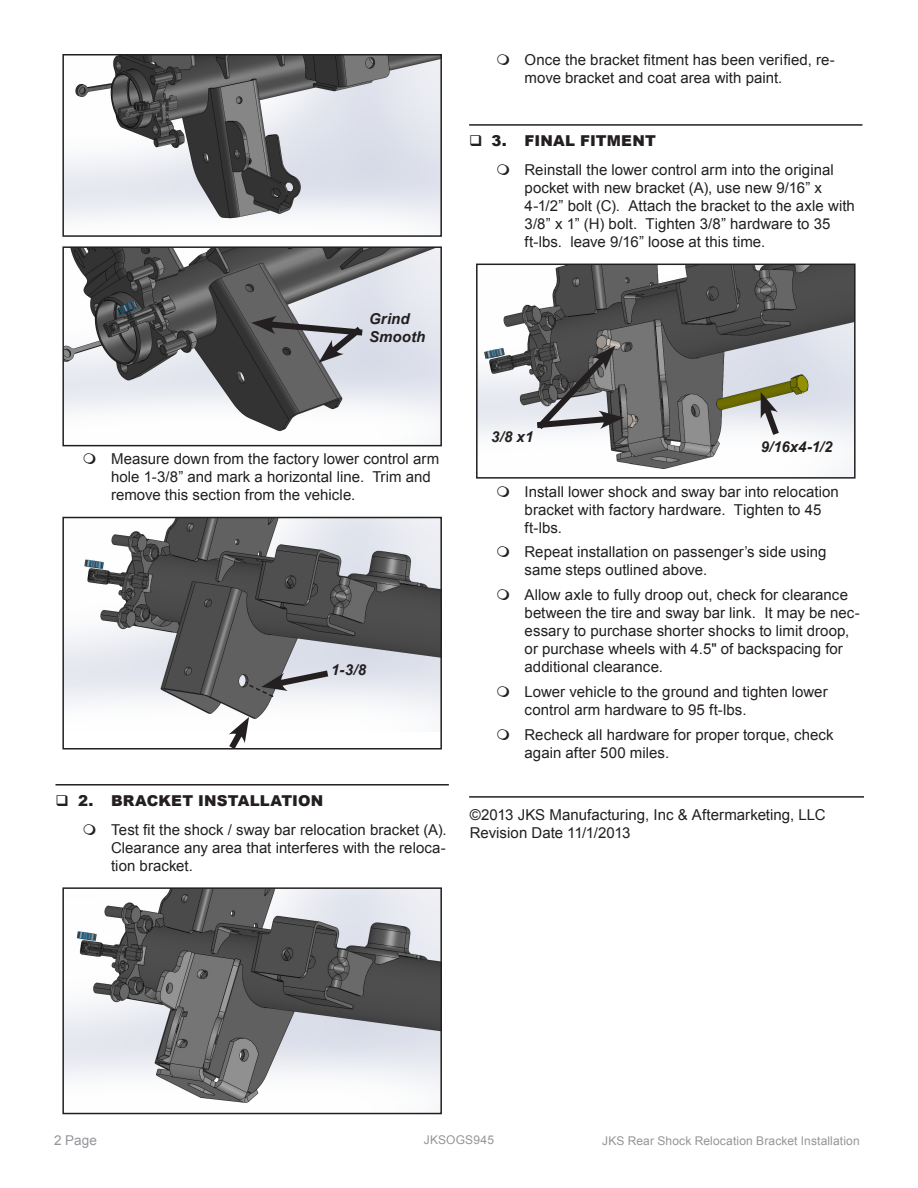
<style>
.page{position:relative;width:918px;height:1188px;background:#fff}
.page>*{position:absolute;margin:0;border:0;box-sizing:border-box;transform-origin:0 0}
.step__bullets{font:15px/18px "Arial";letter-spacing:.005em;color:#231f20}
.Step_Number{font:900 15px "Arial";letter-spacing:.01em;color:#231f20}
.t1{font:italic 700 15px/18px "Arial";letter-spacing:.005em;color:#231f20}
.t2{font:13.5px "Arial";color:#939598}
.t3{font:12px "Arial";letter-spacing:.015em;color:#939598}
</style>
<div class="page">
<hr style="left:56px;top:784px;width:393px;height:2px;background:#231f20">
<img style="left:65px;top:57px;width:374px;height:168px">
<div style="left:62px;top:54px;width:380px;height:183px;border:2px solid #231f20"></div>
<img style="left:65px;top:249px;width:374px;height:183px">
<div style="left:62px;top:246px;width:380px;height:200px;border:2px solid #231f20"></div>
<svg style="left:251px;top:316px;width:118px;height:47px;background:#838388"></svg>
<img style="left:65px;top:520px;width:374px;height:199px">
<div style="left:62px;top:517px;width:380px;height:233px;border:2px solid #231f20"></div>
<svg style="left:224px;top:717px;width:26px;height:33px"></svg>
<svg style="left:247px;top:666px;width:88px;height:33px;background:#9c9da1"></svg>
<img style="left:65px;top:890px;width:374px;height:213px">
<div style="left:62px;top:887px;width:380px;height:227px;border:2px solid #231f20"></div>
<hr style="left:469px;top:124px;width:393px;height:2px;background:#231f20">
<img style="left:479px;top:267px;width:374px;height:209px">
<div style="left:476px;top:264px;width:380px;height:215px;border:2px solid #231f20"></div>
<svg style="left:758px;top:392px;width:26px;height:50px"></svg>
<svg style="left:531px;top:346px;width:93px;height:90px;background:#787879"></svg>
<hr style="left:469px;top:796px;width:395px;height:2px;background:#231f20">
<p class="step__bullets" style="left:525px;top:51px;width:312px">Once the bracket fitment has been verified, re&shy;move bracket and coat area with paint.</p>
<p class="t1" style="left:369px;top:311px;width:58px">Grind<br>Smooth</p>
<p class="Step_Number" style="left:492px;top:130px;width:166px">3. FINAL FITMENT</p>
<p class="step__bullets" style="left:525px;top:161px;width:332px">Reinstall the lower control arm into the original pocket with new bracket (A), use new 9/16” x 4-1/2” bolt (C). Attach the bracket to the axle with 3/8” x 1” (H) bolt. Tighten 3/8” hardware to 35 ft-lbs. leave 9/16” loose at this time.</p>
<p class="step__bullets" style="left:111px;top:450px;width:330px">Measure down from the factory lower control arm hole 1-3/8” and mark a horizontal line. Trim and remove this section from the vehicle.</p>
<p class="t1" style="left:331px;top:661px;width:36px">1-3/8</p>
<p class="Step_Number" style="left:78px;top:790px;width:247px">2. BRACKET INSTALLATION</p>
<p class="step__bullets" style="left:111px;top:821px;width:337px;text-align:justify">Test fit the shock / sway bar relocation bracket (A).<br>Clearance any area that interferes with the reloca&shy;tion bracket.</p>
<p class="t1" style="left:491px;top:428px;width:44px">3/8 x1</p>
<p class="t1" style="left:761px;top:438px;width:73px">9/16x4-1/2</p>
<p class="step__bullets" style="left:525px;top:482px;width:316px">Install lower shock and sway bar into relocation bracket with factory hardware. Tighten to 45 ft-lbs.</p>
<p class="step__bullets" style="left:525px;top:543px;width:303px">Repeat installation on passenger’s side using same steps outlined above.</p>
<p class="step__bullets" style="left:525px;top:586px;width:337px">Allow axle to fully droop out, check for clearance between the tire and sway bar link. It may be nec&shy;essary to purchase shorter shocks to limit droop, or purchase wheels with 4.5" of backspacing for additional clearance.</p>
<p class="step__bullets" style="left:525px;top:683px;width:305px">Lower vehicle to the ground and tighten lower control arm hardware to 95 ft-lbs.</p>
<p class="step__bullets" style="left:525px;top:725px;width:311px">Recheck all hardware for proper torque, check again after 500 miles.</p>
<p class="step__bullets" style="left:470px;top:806px;width:357px">©2013 JKS Manufacturing, Inc &amp; Aftermarketing, LLC<br>Revision Date 11/1/2013</p>
<p class="t2" style="left:54px;top:1131px;width:44px">2 Page</p>
<p class="t3" style="left:424px;top:1132px;width:72px">JKSOGS945</p>
<p class="t3" style="left:602px;top:1133px;width:259px">JKS Rear Shock Relocation Bracket Installation</p>
</div>
